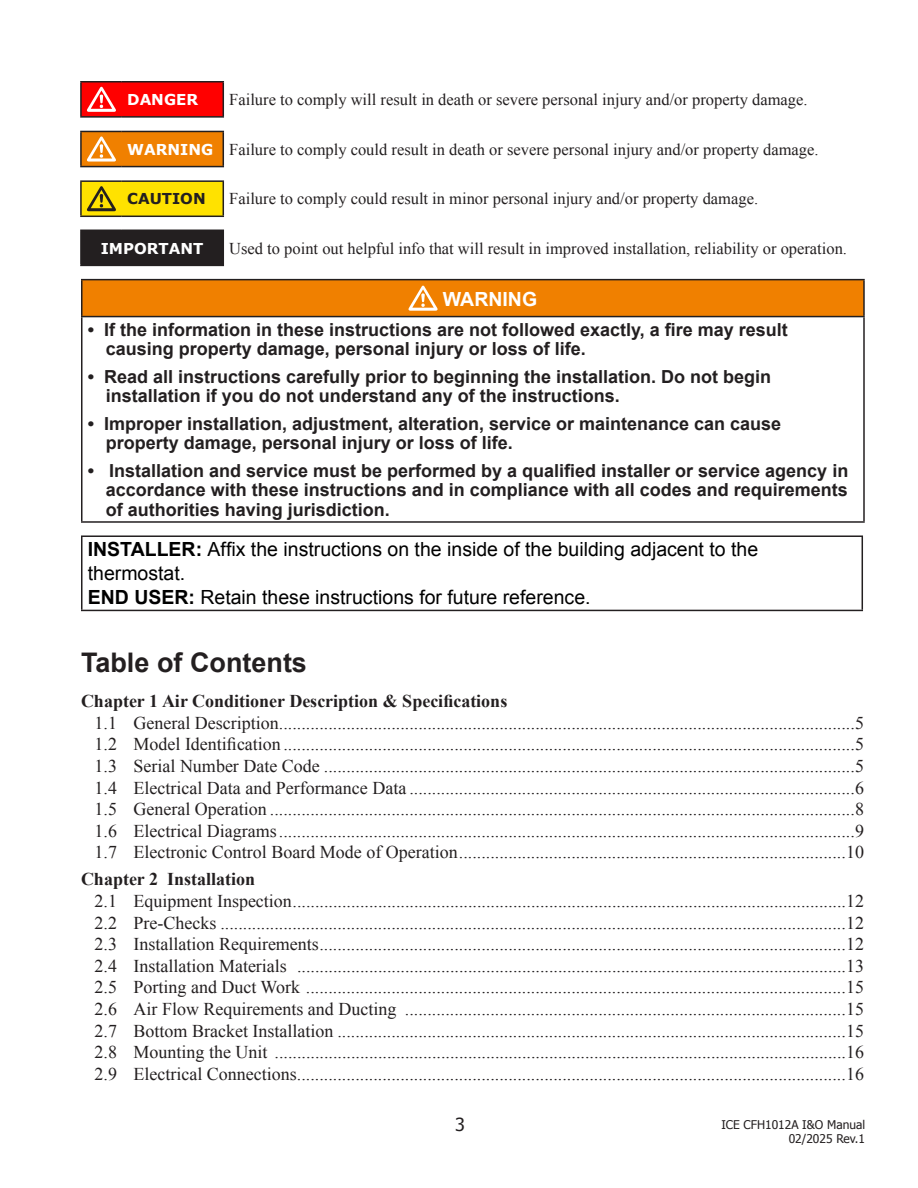
<style>
.page{position:relative;width:918px;height:1188px;background:#fff}
.page>*{position:absolute;margin:0;border:0;box-sizing:border-box;transform-origin:0 0}
.Chapter_SubHead{font:700 27px "Arial";color:#231f20}
.t1{font:19.5px/24px "Arial";color:#000}
.Warning{font:700 19.5px "Arial";color:#fff}
.t2{font:18px "Times New Roman";color:#231f20}
.Warningtext{font:700 18px/19.5px "Arial";color:#231f20}
.t3{font:700 18px "Times New Roman";color:#231f20}
.t4{font:18px "Tahoma";color:#231f20}
.t5{font:16.5px "Times New Roman";color:#231f20}
.t6{font:700 15px "Verdana";color:#fff}
.t7{font:700 15px "Verdana";color:#231f20}
.t8{font:12px/14.4px "Tahoma";color:#231f20;text-align:right}
.s1{font-weight:700}
</style>
<div class="page">
<div style="left:81px;top:230px;width:142px;height:35px;background:#231f20"></div>
<hr style="left:80px;top:81px;width:41px;height:1px;background:#231f20">
<hr style="left:80px;top:82px;width:2px;height:34px;background:#231f20">
<hr style="left:121px;top:81px;width:103px;height:1px;background:#231f20">
<hr style="left:223px;top:82px;width:1px;height:34px;background:#231f20">
<hr style="left:80px;top:116px;width:41px;height:2px;background:#231f20">
<hr style="left:121px;top:116px;width:103px;height:2px;background:#231f20">
<hr style="left:80px;top:131px;width:41px;height:1px;background:#231f20">
<hr style="left:80px;top:132px;width:2px;height:34px;background:#231f20">
<hr style="left:121px;top:131px;width:103px;height:1px;background:#231f20">
<hr style="left:223px;top:132px;width:1px;height:34px;background:#231f20">
<hr style="left:80px;top:166px;width:41px;height:1px;background:#231f20">
<hr style="left:121px;top:166px;width:103px;height:1px;background:#231f20">
<hr style="left:80px;top:180px;width:41px;height:2px;background:#231f20">
<hr style="left:80px;top:182px;width:2px;height:34px;background:#231f20">
<hr style="left:121px;top:180px;width:103px;height:2px;background:#231f20">
<hr style="left:223px;top:182px;width:1px;height:34px;background:#231f20">
<hr style="left:80px;top:216px;width:41px;height:1px;background:#231f20">
<hr style="left:121px;top:216px;width:103px;height:1px;background:#231f20">
<hr style="left:80px;top:230px;width:41px;height:1px;background:#231f20">
<hr style="left:80px;top:231px;width:2px;height:34px;background:#231f20">
<hr style="left:121px;top:230px;width:103px;height:1px;background:#231f20">
<hr style="left:223px;top:231px;width:1px;height:34px;background:#231f20">
<hr style="left:80px;top:265px;width:41px;height:1px;background:#231f20">
<hr style="left:121px;top:265px;width:103px;height:1px;background:#231f20">
<svg style="left:81px;top:82px;width:142px;height:35px;background:#f40e0e"></svg>
<svg style="left:81px;top:131px;width:142px;height:36px;background:#e17e0e"></svg>
<svg style="left:81px;top:181px;width:142px;height:35px;background:#e9ce03"></svg>
<div style="left:82px;top:280px;width:782px;height:37px;background:#f08000"></div>
<hr style="left:81px;top:279px;width:784px;height:1px;background:#231f20">
<hr style="left:81px;top:280px;width:1px;height:36px;background:#231f20">
<hr style="left:863px;top:280px;width:2px;height:36px;background:#231f20">
<hr style="left:81px;top:316px;width:784px;height:1px;background:#231f20">
<hr style="left:81px;top:317px;width:1px;height:204px;background:#231f20">
<hr style="left:863px;top:317px;width:2px;height:204px;background:#231f20">
<hr style="left:81px;top:521px;width:784px;height:2px;background:#231f20">
<svg style="left:409px;top:286px;width:29px;height:25px"></svg>
<hr style="left:81px;top:535px;width:782px;height:2px;background:#231f20">
<hr style="left:81px;top:537px;width:1px;height:73px;background:#231f20">
<hr style="left:862px;top:537px;width:1px;height:73px;background:#231f20">
<hr style="left:81px;top:610px;width:782px;height:1px;background:#231f20">
<p class="t6" style="left:127px;top:90px;width:72px">DANGER</p>
<p class="t5" style="left:229px;top:88px;width:580px">Failure to comply will result in death or severe personal injury and/or property damage.</p>
<p class="t6" style="left:127px;top:140px;width:88px">WARNING</p>
<p class="t5" style="left:229px;top:138px;width:591px">Failure to comply could result in death or severe personal injury and/or property damage.</p>
<p class="t7" style="left:127px;top:189px;width:80px">CAUTION</p>
<p class="t5" style="left:229px;top:188px;width:530px">Failure to comply could result in minor personal injury and/or property damage.</p>
<p class="t6" style="left:101px;top:238px;width:104px">IMPORTANT</p>
<p class="t5" style="left:229px;top:237px;width:619px">Used to point out helpful info that will result in improved installation, reliability or operation.</p>
<p class="Warning" style="left:443px;top:286px;width:96px">WARNING</p>
<p class="Warningtext" style="left:106px;top:320px;width:684px;text-indent:-18px">• If the information in these instructions are not followed exactly, a fire may result causing property damage, personal injury or loss of life.</p>
<p class="Warningtext" style="left:106px;top:367px;width:667px;text-indent:-18px">• Read all instructions carefully prior to beginning the installation. Do not begin installation if you do not understand any of the instructions.</p>
<p class="Warningtext" style="left:106px;top:414px;width:677px;text-indent:-18px">• Improper installation, adjustment, alteration, service or maintenance can cause property damage, personal injury or loss of life.</p>
<p class="Warningtext" style="left:106px;top:462px;width:744px;text-align:justify;text-indent:-18px">• Installation and service must be performed by a qualified installer or service agency in accordance with these instructions and in compliance with all codes and requirements of authorities having jurisdiction.</p>
<p class="t1" style="left:88px;top:538px;width:672px"><span class="s1">INSTALLER:</span> Affix the instructions on the inside of the building adjacent to the thermostat.</p>
<p class="t1" style="left:88px;top:586px;width:504px"><span class="s1">END USER:</span> Retain these instructions for future reference.</p>
<p class="Chapter_SubHead" style="left:81px;top:645px;width:228px">Table of Contents</p>
<p class="t3" style="left:81px;top:689px;width:428px">Chapter 1 Air Conditioner Description &amp; Specifications</p>
<p class="t2" style="left:94px;top:711px;width:771px">1.1 General Description................................................................................................................................5</p>
<p class="t2" style="left:94px;top:732px;width:771px">1.2 Model Identification ...............................................................................................................................5</p>
<p class="t2" style="left:94px;top:754px;width:771px">1.3 Serial Number Date Code ......................................................................................................................5</p>
<p class="t2" style="left:94px;top:775px;width:771px">1.4 Electrical Data and Performance Data ...................................................................................................6</p>
<p class="t2" style="left:94px;top:797px;width:771px">1.5 General Operation ..................................................................................................................................8</p>
<p class="t2" style="left:94px;top:819px;width:771px">1.6 Electrical Diagrams................................................................................................................................9</p>
<p class="t2" style="left:94px;top:840px;width:771px">1.7 Electronic Control Board Mode of Operation......................................................................................10</p>
<p class="t3" style="left:81px;top:867px;width:176px">Chapter 2 Installation</p>
<p class="t2" style="left:94px;top:889px;width:771px">2.1 Equipment Inspection...........................................................................................................................12</p>
<p class="t2" style="left:94px;top:910px;width:771px">2.2 Pre-Checks ...........................................................................................................................................12</p>
<p class="t2" style="left:94px;top:932px;width:771px">2.3 Installation Requirements.....................................................................................................................12</p>
<p class="t2" style="left:94px;top:954px;width:771px">2.4 Installation Materials ..........................................................................................................................13</p>
<p class="t2" style="left:94px;top:975px;width:771px">2.5 Porting and Duct Work ........................................................................................................................15</p>
<p class="t2" style="left:94px;top:997px;width:771px">2.6 Air Flow Requirements and Ducting ..................................................................................................15</p>
<p class="t2" style="left:94px;top:1018px;width:771px">2.7 Bottom Bracket Installation .................................................................................................................15</p>
<p class="t2" style="left:94px;top:1040px;width:771px">2.8 Mounting the Unit ...............................................................................................................................16</p>
<p class="t2" style="left:94px;top:1062px;width:771px">2.9 Electrical Connections..........................................................................................................................16</p>
<p class="t4" style="left:455px;top:1112px;width:11px">3</p>
<p class="t8" style="left:721px;top:1117px;width:145px">ICE CFH1012A I&amp;O Manual<br>02/2025 Rev.1</p>
</div>
